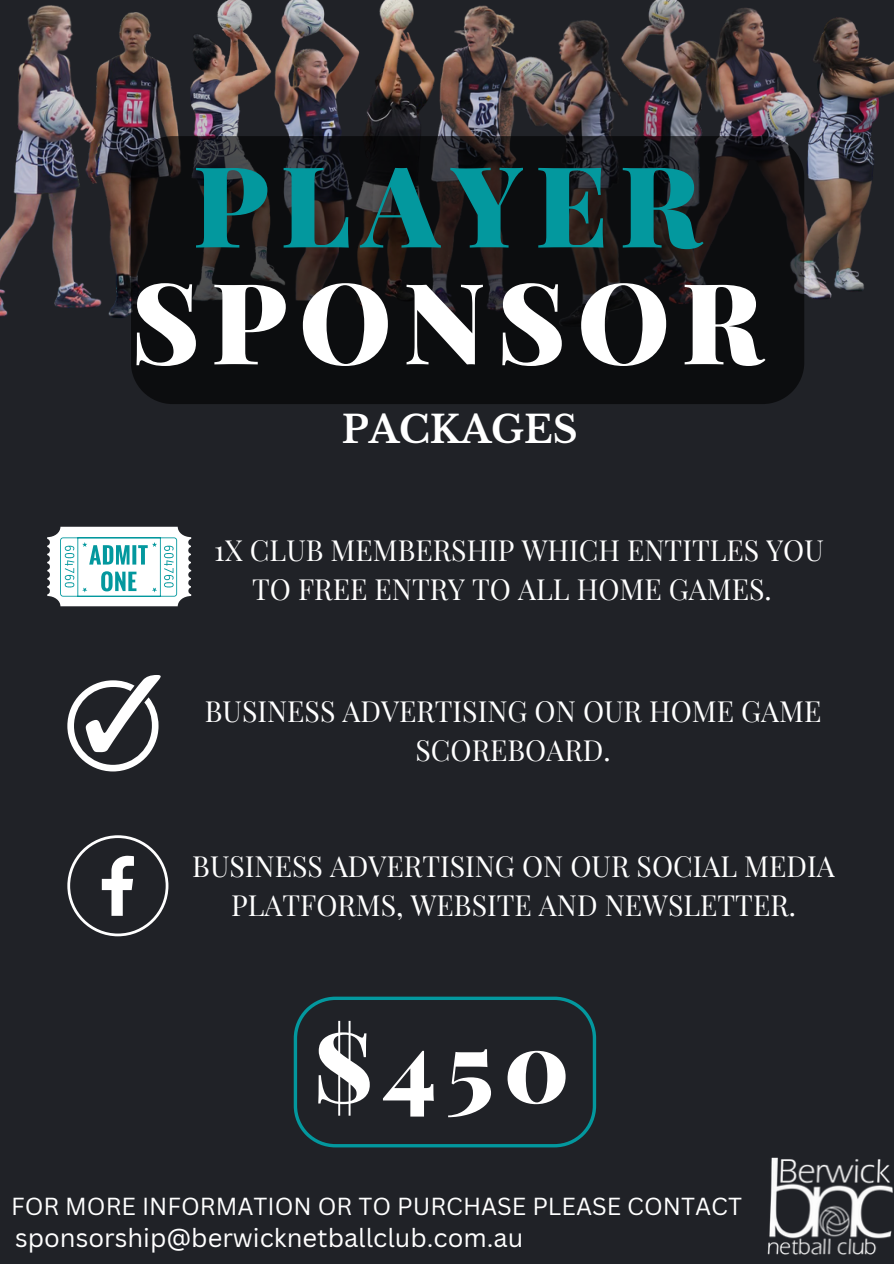
<style>
.page{position:relative;width:894px;height:1264px;background:#fff}
.page>*{position:absolute;margin:0;border:0;box-sizing:border-box;transform-origin:0 0}
.t1{font:900 112.5px "Playfair Display";letter-spacing:.1em;color:#fff}
.t2{font:900 112.5px "Playfair Display";letter-spacing:.1em;color:#03989e}
.t3{font:900 97.5px "Playfair Display";color:#fff}
.t4{font:700 37.5px "Libre Baskerville";color:#fff}
.t5{font:28.5px/39.3px "Playfair Display";color:#fff;text-align:center}
.t6{font:25.5px "Canva Sans";color:#fff}
.t7{font:24px "Canva Sans";color:#fff}
</style>
<div class="page">
<div style="left:0;top:0;width:893px;height:1263px;background:#202227"></div>
<img style="left:767px;top:1157px;width:126px;height:98px">
<svg style="left:47px;top:526px;width:144px;height:80px;background:#cae1e2"></svg>
<svg style="left:67px;top:675px;width:94px;height:96px"></svg>
<svg style="left:67px;top:835px;width:101px;height:101px"></svg>
<svg style="left:293px;top:996px;width:303px;height:151px"></svg>
<img style="left:526px;top:20px;width:84px;height:116px">
<img style="left:373px;top:0;width:48px;height:136px">
<img style="left:287px;top:0;width:86px;height:136px">
<img style="left:197px;top:0;width:90px;height:136px">
<img style="left:118px;top:12px;width:79px;height:306px">
<img style="left:731px;top:8px;width:98px;height:291px">
<img style="left:421px;top:5px;width:105px;height:131px">
<img style="left:766px;top:8px;width:127px;height:290px">
<img style="left:0;top:5px;width:118px;height:313px">
<img style="left:610px;top:0;width:121px;height:136px">
<svg style="left:131px;top:136px;width:673px;height:268px;background:#141315"></svg>
<p class="t2" style="left:193px;top:126px;width:509px">PLAYER</p>
<p class="t1" style="left:131px;top:243px;width:633px">SPONSOR</p>
<p class="t4" style="left:342px;top:406px;width:237px">PACKAGES</p>
<p class="t5" style="left:214px;top:529px;width:611px">1X CLUB MEMBERSHIP WHICH ENTITLES YOU<br>TO FREE ENTRY TO ALL HOME GAMES.</p>
<p class="t5" style="left:205px;top:690px;width:618px">BUSINESS ADVERTISING ON OUR HOME GAME<br>SCOREBOARD.</p>
<p class="t5" style="left:192px;top:845px;width:643px">BUSINESS ADVERTISING ON OUR SOCIAL MEDIA<br>PLATFORMS, WEBSITE AND NEWSLETTER.</p>
<p class="t3" style="left:313px;top:997px;width:257px">$450</p>
<p class="t7" style="left:11px;top:1189px;width:732px">FOR MORE INFORMATION OR TO PURCHASE PLEASE CONTACT</p>
<p class="t6" style="left:15px;top:1219px;width:510px">sponsorship@berwicknetballclub.com.au</p>
</div>
